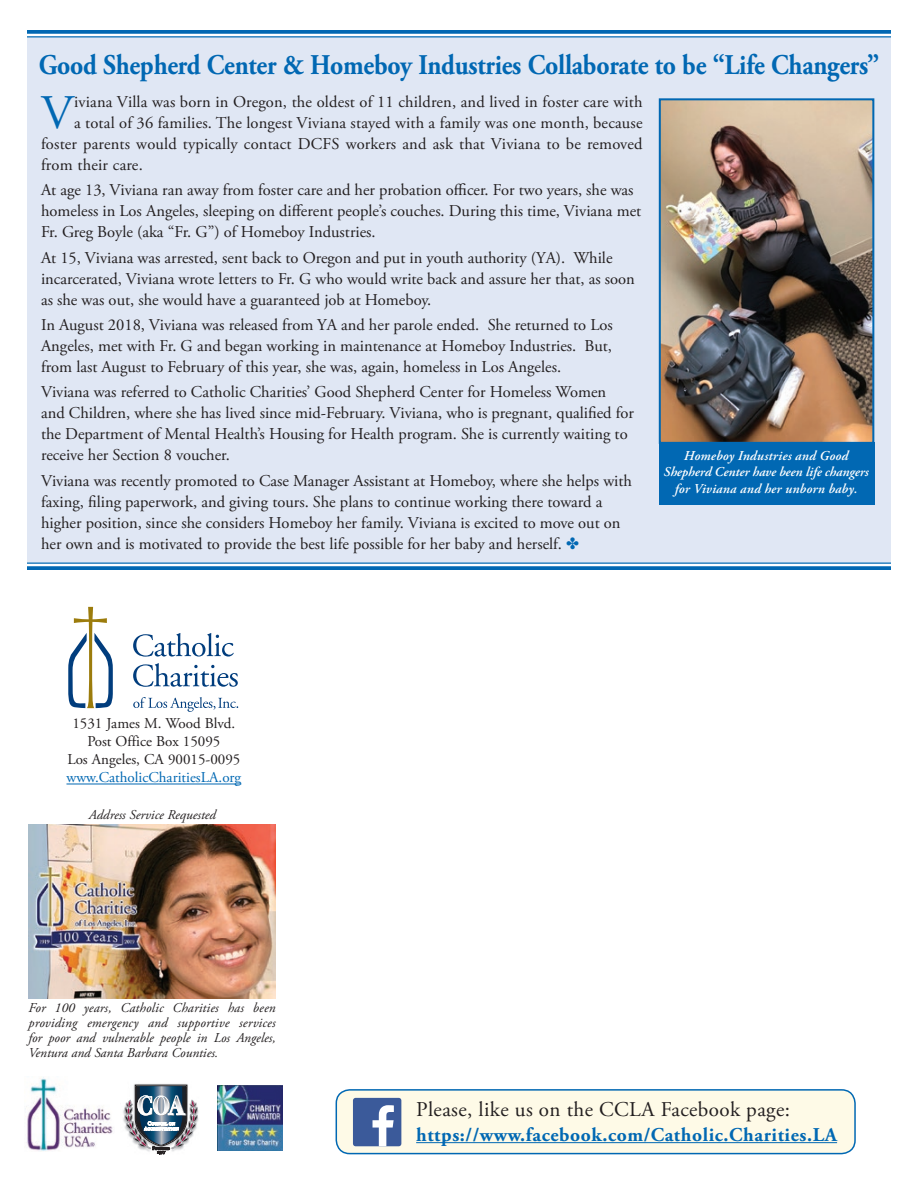
<style>
.page{position:relative;width:918px;height:1188px;background:#fff}
.page>*{position:absolute;margin:0;border:0;box-sizing:border-box;transform-origin:0 0}
.t1{font:48.15px "Adobe Garamond Pro";color:#0168b3}
.CCLA_body{font:700 28.5px "Adobe Garamond Pro";letter-spacing:-.01em;color:#0168b3;scale:.9 1}
.Newsltr_Body{font:21px "Adobe Garamond Pro";letter-spacing:.02em;color:#231f20}
.Newsltr_Body-2{font:700 19.5px "Adobe Garamond Pro";letter-spacing:.03em;color:#0168b3}
.t2{font:16.5px/21px "Adobe Garamond Pro";color:#231f20}
.t3{font:15px "Adobe Garamond Pro";color:#231f20}
.t4{font:15px "Adobe Garamond Pro";color:#0168b3}
.CCLA_body-2{font:italic 13.5px/15px "Adobe Garamond Pro";color:#231f20;text-align:justify}
.t5{font:italic 600 13.5px/16.2px "Adobe Garamond Pro";letter-spacing:.01em;color:#fff;text-align:center}
.s1{color:#0168b3}
</style>
<div class="page">
<svg style="left:68px;top:607px;width:45px;height:101px"></svg>
<svg style="left:133px;top:633px;width:101px;height:24px"></svg>
<svg style="left:133px;top:663px;width:105px;height:24px"></svg>
<svg style="left:133px;top:697px;width:105px;height:15px"></svg>
<hr style="left:66px;top:784px;width:175px;height:1px;background:#0168b3">
<img style="left:28px;top:825px;width:248px;height:173px">
<img style="left:26px;top:1077px;width:87px;height:74px">
<img style="left:218px;top:1085px;width:65px;height:66px">
<img style="left:123px;top:1084px;width:76px;height:71px">
<svg style="left:124px;top:1085px;width:74px;height:69px"></svg>
<div style="left:336px;top:1090px;width:519px;height:64px;background:#fefae7;border-radius:14px"></div>
<div style="left:336px;top:1089px;width:520px;height:65px;border:2px solid #0168b3;border-radius:14px"></div>
<hr style="left:416px;top:1142px;width:421px;height:1px;background:#0168b3">
<div style="left:353px;top:1098px;width:48px;height:48px;background:#3b5a9a;border-radius:3px"></div>
<svg style="left:373px;top:1105px;width:21px;height:41px"></svg>
<div style="left:27px;top:30px;width:864px;height:540px;background:#e0e7f4"></div>
<div style="left:27px;top:30px;width:864px;height:8px;background:#fff"></div>
<hr style="left:27px;top:36px;width:864px;height:2px;background:#0168b3">
<svg style="left:27px;top:30px;width:864px;height:4px;background:#1071b7"></svg>
<div style="left:27px;top:562px;width:864px;height:8px;background:#fff"></div>
<hr style="left:27px;top:563px;width:864px;height:1px;background:#0168b3">
<svg style="left:27px;top:566px;width:864px;height:4px;background:#1071b7"></svg>
<img style="left:662px;top:101px;width:209px;height:340px">
<div style="left:659px;top:98px;width:215px;height:346px;border:2px solid #0168b3"></div>
<div style="left:659px;top:442px;width:215px;height:62px;background:#0168b3"></div>
<p class="CCLA_body" style="left:39px;top:49px;width:935px">Good Shepherd Center &amp; Homeboy Industries Collaborate to be “Life Changers”</p>
<p class="t1" style="left:41px;top:84px;width:34px">V</p>
<p class="t2" style="left:74px;top:92px;width:570px">iviana Villa was born in Oregon, the oldest of 11 children, and lived in foster care with</p>
<p class="t2" style="left:74px;top:113px;width:570px">a total of 36 families. The longest Viviana stayed with a family was one month, because</p>
<p class="t2" style="left:41px;top:134px;width:603px">foster parents would typically contact DCFS workers and ask that Viviana to be removed</p>
<p class="t2" style="left:41px;top:155px;width:101px">from their care.</p>
<p class="t2" style="left:41px;top:180px;width:602px">At age 13, Viviana ran away from foster care and her probation officer. For two years, she was homeless in Los Angeles, sleeping on different people’s couches. During this time, Viviana met<br>Fr. Greg Boyle (aka “Fr. G”) of Homeboy Industries.</p>
<p class="t2" style="left:41px;top:248px;width:595px">At 15, Viviana was arrested, sent back to Oregon and put in youth authority (YA). While incarcerated, Viviana wrote letters to Fr. G who would write back and assure her that, as soon as she was out, she would have a guaranteed job at Homeboy.</p>
<p class="t2" style="left:41px;top:315px;width:573px;text-align:justify">In August 2018, Viviana was released from YA and her parole ended. She returned to Los Angeles, met with Fr. G and began working in maintenance at Homeboy Industries. But, from last August to February of this year, she was, again, homeless in Los Angeles.</p>
<p class="t2" style="left:41px;top:382px;width:595px">Viviana was referred to Catholic Charities’ Good Shepherd Center for Homeless Women and Children, where she has lived since mid-February. Viviana, who is pregnant, qualified for the Department of Mental Health’s Housing for Health program. She is currently waiting to receive her Section 8 voucher.</p>
<p class="t2" style="left:41px;top:471px;width:593px">Viviana was recently promoted to Case Manager Assistant at Homeboy, where she helps with faxing, filing paperwork, and giving tours. She plans to continue working there toward a higher position, since she considers Homeboy her family. Viviana is excited to move out on her own and is motivated to provide the best life possible for her baby and herself. <span class="s1">✤</span></p>
<p class="t5" style="left:664px;top:448px;width:207px">Homeboy Industries and Good<br>Shepherd Center have been life changers for Viviana and her unborn baby.</p>
<p class="t3" style="left:72px;top:715px;width:162px">1531 James M. Wood Blvd.</p>
<p class="t3" style="left:87px;top:733px;width:135px">Post Office Box 15095</p>
<p class="t3" style="left:67px;top:751px;width:174px">Los Angeles, CA 90015-0095</p>
<p class="t4" style="left:66px;top:769px;width:176px">www.CatholicCharitiesLA.org</p>
<p class="CCLA_body-2" style="left:89px;top:807px;width:129px">Address Service Requested</p>
<p class="CCLA_body-2" style="left:28px;top:1001px;width:249px">For 100 years, Catholic Charities has been providing emergency and supportive services for poor and vulnerable people in Los Angeles, Ventura and Santa Barbara Counties.</p>
<p class="Newsltr_Body" style="left:416px;top:1097px;width:375px">Please, like us on the CCLA Facebook page:</p>
<p class="Newsltr_Body-2" style="left:416px;top:1123px;width:422px">https://www.facebook.com/Catholic.Charities.LA</p>
</div>
